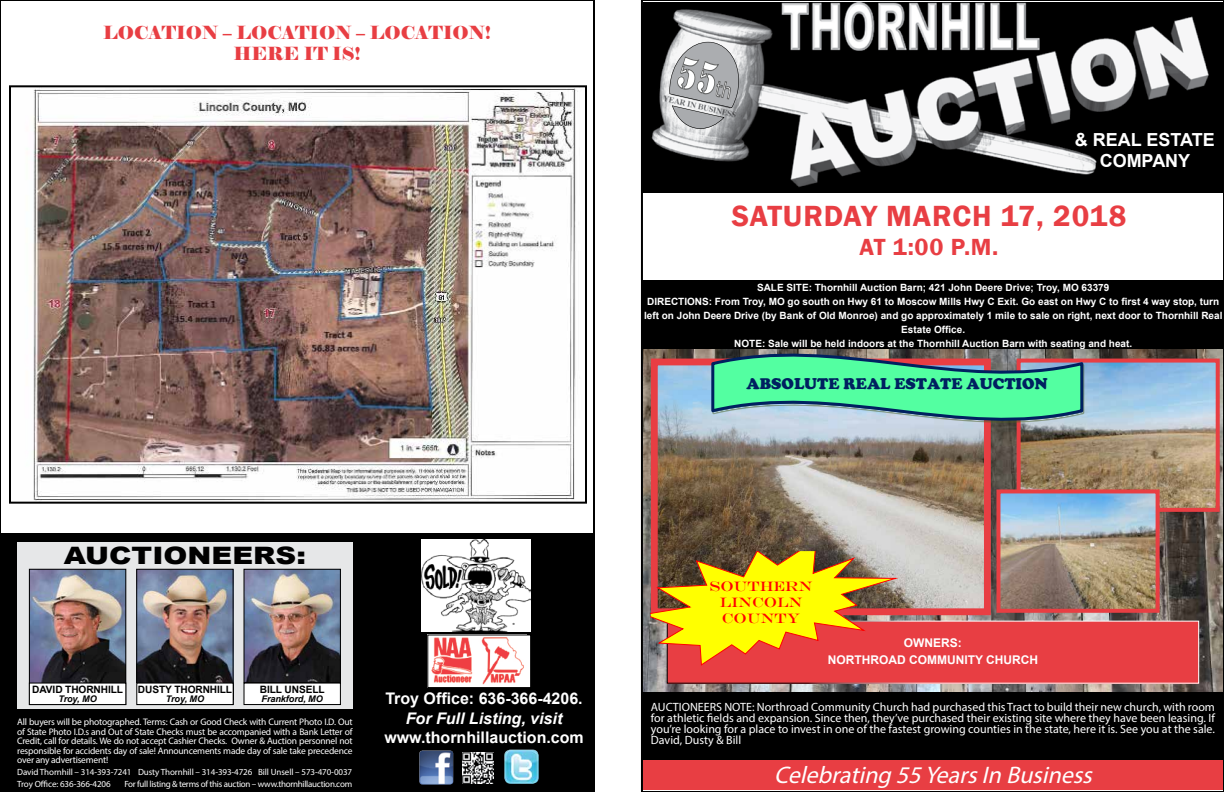
<style>
.page{position:relative;width:1224px;height:792px;background:#fff}
.page>*{position:absolute;margin:0;border:0;box-sizing:border-box;transform-origin:0 0}
.t1{font:46px "Stencil";color:#fff;scale:.77 1}
.t2{font:600 30px "Franklin Gothic";letter-spacing:.03em;color:#e83e43}
.t3{font:italic 24px "Myriad Pro";color:#fff}
.t4{font:900 24px "Arial";color:#000;scale:1.2 1}
.t5{font:600 24px "Franklin Gothic";color:#e83e43}
.t6{font:18px/21.6px "Elephant";color:#e83e43;text-align:center}
.t7{font:700 18px/21.6px "Arial";color:#fff;text-align:center}
.t8{font:700 16px "Arial";color:#fff}
.t9{font:900 16px "Cooper";color:#002060}
.t10{font:italic 700 16px "Arial";color:#fff}
.t11{font:13.9px/16.2px "Engravers";color:#f00;text-align:center}
.t12{font:12px/11px "Myriad Pro";color:#fff;text-align:justify}
.t13{font:700 12px/17px "Arial";color:#fff;text-align:center}
.t14{font:700 10.1px "Arial";letter-spacing:-.01em;color:#000}
.t15{font:700 10px/14px "Arial";color:#fff;text-align:center}
.t16{font:9.5px/9.5px "Myriad Pro";letter-spacing:-.02em;color:#fff;text-align:justify}
.t17{font:italic 700 9.1px "Arial";letter-spacing:-.01em;color:#000}
.t18{font:9px/12px "Myriad Pro";letter-spacing:-.01em;color:#fff}
.t19{font:9px "Myriad Pro";letter-spacing:-.03em;color:#fff}
.t20{font:6px "Myriad Pro";color:#000}
.s1{font-family:"Verdana";font-size:21px}
</style>
<div class="page">
<img style="left:641px;top:0;width:583px;height:792px">
<img style="left:0;top:0;width:595px;height:792px">
<h3 class="t6" style="left:103px;top:22px;width:389px">LOCATION – LOCATION – LOCATION!<br>HERE IT IS!</h3>
<h1 class="t1" style="left:684px;top:46px;width:76px;rotate:13deg">55<span class="s1">th</span></h1>
<h3 class="t7" style="left:1075px;top:129px;width:142px">&amp; REAL ESTATE<br>COMPANY</h3>
<h2 class="t2" style="left:732px;top:198px;width:396px">SATURDAY MARCH 17, 2018</h2>
<h3 class="t5" style="left:860px;top:232px;width:140px">AT 1:00 P.M.</h3>
<p class="t15" style="left:644px;top:281px;width:580px">SALE SITE: Thornhill Auction Barn; 421 John Deere Drive; Troy, MO 63379<br>DIRECTIONS: From Troy, MO go south on Hwy 61 to Moscow Mills Hwy C Exit. Go east on Hwy C to first 4 way stop, turn left on John Deere Drive (by Bank of Old Monroe) and go approximately 1 mile to sale on right, next door to Thornhill Real Estate Office.<br>NOTE: Sale will be held indoors at the Thornhill Auction Barn with seating and heat.</p>
<h3 class="t9" style="left:747px;top:374px;width:303px">ABSOLUTE REAL ESTATE AUCTION</h3>
<h3 class="t4" style="left:64px;top:538px;width:203px">AUCTIONEERS:</h3>
<p class="t14" style="left:32px;top:683px;width:92px">DAVID THORNHILL</p>
<p class="t17" style="left:58px;top:692px;width:40px">Troy, MO</p>
<p class="t14" style="left:138px;top:683px;width:96px">DUSTY THORNHILL</p>
<p class="t17" style="left:166px;top:692px;width:40px">Troy, MO</p>
<p class="t14" style="left:260px;top:683px;width:66px">BILL UNSELL</p>
<p class="t17" style="left:262px;top:692px;width:63px">Frankford, MO</p>
<p class="t16" style="left:17px;top:717px;width:337px">All buyers will be photographed. Terms: Cash or Good Check with Current Photo I.D. Out of State Photo I.D.s and Out of State Checks must be accompanied with a Bank Letter of Credit, call for details. We do not accept Cashier Checks. Owner &amp; Auction personnel not responsible for accidents day of sale! Announcements made day of sale take precedence over any advertisement!</p>
<p class="t18" style="left:17px;top:766px;width:336px">David Thornhill – 314-393-7241 Dusty Thornhill – 314-393-4726 Bill Unsell – 573-470-0037<br>Troy Office: 636-366-4206</p>
<p class="t19" style="left:124px;top:779px;width:229px">For full listing &amp; terms of this auction – www.thornhillauction.com</p>
<p class="t20" style="left:513px;top:621px;width:4px">®</p>
<h3 class="t8" style="left:385px;top:688px;width:199px">Troy Office: 636-366-4206.</h3>
<h3 class="t10" style="left:406px;top:707px;width:158px">For Full Listing, visit</h3>
<h3 class="t8" style="left:384px;top:727px;width:201px">www.thornhillauction.com</h3>
<h3 class="t11" style="left:709px;top:578px;width:104px">SOUTHERN<br>LINCOLN<br>COUNTY</h3>
<p class="t13" style="left:828px;top:635px;width:212px">OWNERS:<br>NORTHROAD COMMUNITY CHURCH</p>
<p class="t12" style="left:651px;top:701px;width:566px">AUCTIONEERS NOTE: Northroad Community Church had purchased this Tract to build their new church, with room for athletic fields and expansion. Since then, they’ve purchased their existing site where they have been leasing. If you’re looking for a place to invest in one of the fastest growing counties in the state, here it is. See you at the sale.<br>David, Dusty &amp; Bill</p>
<h3 class="t3" style="left:774px;top:760px;width:326px">Celebrating 55YearsIn Business</h3>
</div>
